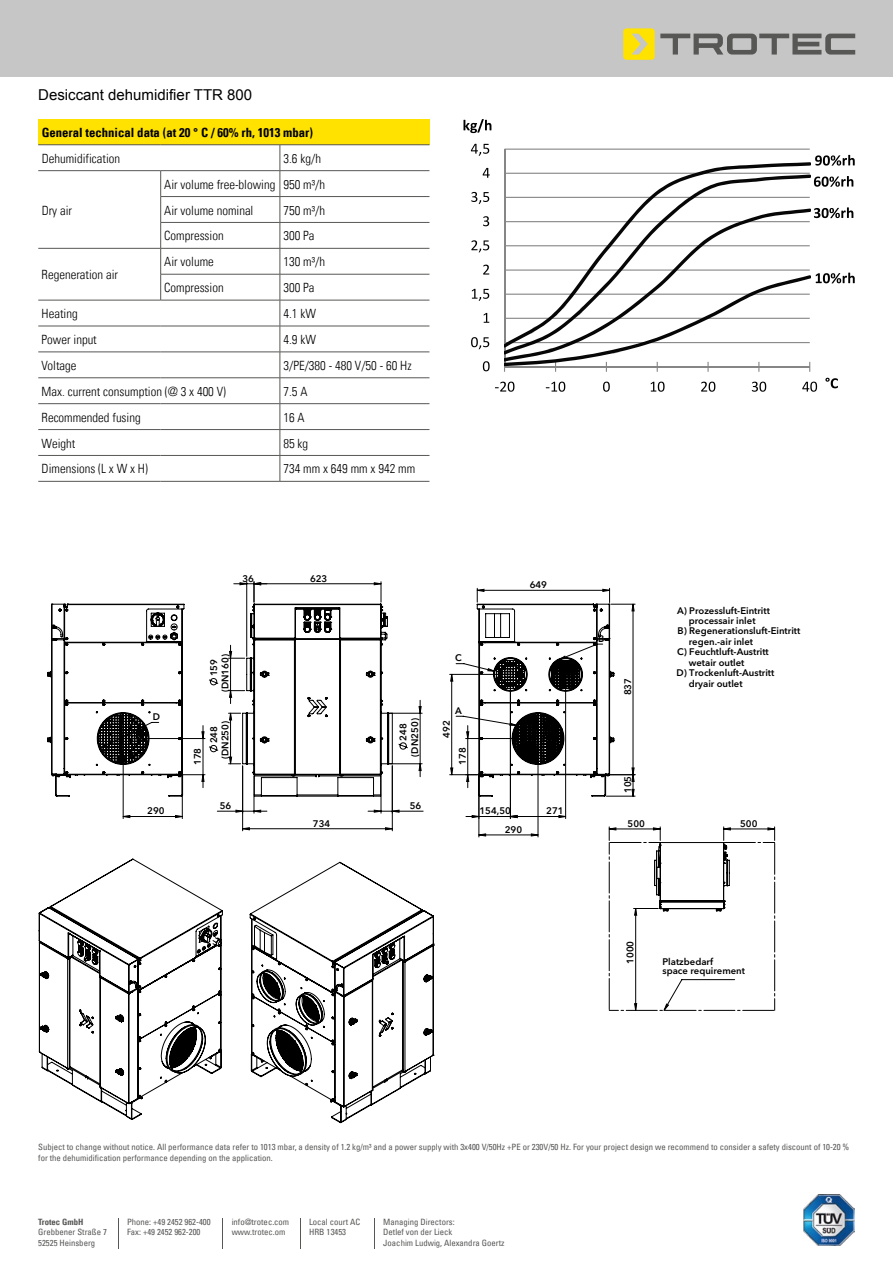
<style>
.page{position:relative;width:893px;height:1263px;background:#fff}
.page>*{position:absolute;margin:0;border:0;box-sizing:border-box;transform-origin:0 0}
.t1{font:15px "Arial";color:#000}
.t2{font:12.75px/26px "Univers Com 47 Light Cond";color:#000}
.t3{font:12.75px "Univers Com 67 Bold Cond";color:#000}
.t4{font:600 9.45px/11.4px "Avenir Next W1 G";color:#000}
.t5{font:condensed 8.7px/10.5px "Univers Com 57";color:#575756}
.t6{font:8.7px "Univers Com 67 Bold Cond";color:#575756}
</style>
<div class="page">
<div style="left:38px;top:119px;width:391px;height:26px;background:#ffe200"></div>
<svg style="left:160px;top:171px;width:1px;height:129px"></svg>
<svg style="left:280px;top:145px;width:1px;height:336px"></svg>
<hr style="left:38px;top:144px;width:123px;height:1px;background:#575756">
<hr style="left:161px;top:144px;width:119px;height:1px;background:#575756">
<hr style="left:280px;top:144px;width:149px;height:1px;background:#575756">
<hr style="left:38px;top:170px;width:123px;height:1px;background:#575756">
<hr style="left:161px;top:170px;width:119px;height:1px;background:#575756">
<hr style="left:280px;top:170px;width:149px;height:1px;background:#575756">
<hr style="left:160px;top:196px;width:120px;height:1px;background:#575756">
<hr style="left:280px;top:196px;width:149px;height:1px;background:#575756">
<hr style="left:160px;top:222px;width:120px;height:1px;background:#575756">
<hr style="left:280px;top:222px;width:149px;height:1px;background:#575756">
<hr style="left:38px;top:248px;width:123px;height:1px;background:#575756">
<hr style="left:161px;top:248px;width:119px;height:1px;background:#575756">
<hr style="left:280px;top:248px;width:149px;height:1px;background:#575756">
<hr style="left:160px;top:274px;width:120px;height:1px;background:#575756">
<hr style="left:280px;top:274px;width:149px;height:1px;background:#575756">
<hr style="left:38px;top:300px;width:123px;height:1px;background:#575756">
<hr style="left:161px;top:300px;width:119px;height:1px;background:#575756">
<hr style="left:280px;top:300px;width:149px;height:1px;background:#575756">
<hr style="left:38px;top:326px;width:123px;height:1px;background:#575756">
<hr style="left:161px;top:326px;width:119px;height:1px;background:#575756">
<hr style="left:280px;top:326px;width:149px;height:1px;background:#575756">
<hr style="left:38px;top:352px;width:123px;height:1px;background:#575756">
<hr style="left:161px;top:352px;width:119px;height:1px;background:#575756">
<hr style="left:280px;top:352px;width:149px;height:1px;background:#575756">
<hr style="left:38px;top:377px;width:123px;height:1px;background:#575756">
<hr style="left:161px;top:377px;width:119px;height:1px;background:#575756">
<hr style="left:280px;top:377px;width:149px;height:1px;background:#575756">
<hr style="left:38px;top:403px;width:123px;height:1px;background:#575756">
<hr style="left:161px;top:403px;width:119px;height:1px;background:#575756">
<hr style="left:280px;top:403px;width:149px;height:1px;background:#575756">
<hr style="left:38px;top:429px;width:123px;height:1px;background:#575756">
<hr style="left:161px;top:429px;width:119px;height:1px;background:#575756">
<hr style="left:280px;top:429px;width:149px;height:1px;background:#575756">
<hr style="left:38px;top:455px;width:123px;height:1px;background:#575756">
<hr style="left:161px;top:455px;width:119px;height:1px;background:#575756">
<hr style="left:280px;top:455px;width:149px;height:1px;background:#575756">
<hr style="left:280px;top:481px;width:149px;height:1px;background:#575756">
<hr style="left:38px;top:481px;width:123px;height:1px;background:#575756">
<hr style="left:161px;top:481px;width:119px;height:1px;background:#575756">
<hr style="left:504px;top:149px;width:306px;height:1px;background:#878686">
<hr style="left:504px;top:149px;width:1px;height:218px;background:#878686">
<svg style="left:505px;top:162px;width:306px;height:111px"></svg>
<svg style="left:483px;top:361px;width:7px;height:10px"></svg>
<svg style="left:471px;top:337px;width:18px;height:12px"></svg>
<svg style="left:484px;top:313px;width:5px;height:10px"></svg>
<svg style="left:472px;top:289px;width:17px;height:12px"></svg>
<svg style="left:483px;top:265px;width:6px;height:10px"></svg>
<svg style="left:471px;top:240px;width:18px;height:12px"></svg>
<svg style="left:483px;top:216px;width:6px;height:10px"></svg>
<svg style="left:471px;top:192px;width:18px;height:12px"></svg>
<svg style="left:483px;top:168px;width:7px;height:10px"></svg>
<svg style="left:471px;top:144px;width:18px;height:12px"></svg>
<svg style="left:495px;top:382px;width:19px;height:10px"></svg>
<svg style="left:546px;top:382px;width:19px;height:10px"></svg>
<svg style="left:603px;top:382px;width:7px;height:10px"></svg>
<svg style="left:651px;top:382px;width:14px;height:10px"></svg>
<svg style="left:701px;top:382px;width:14px;height:10px"></svg>
<svg style="left:752px;top:382px;width:14px;height:10px"></svg>
<svg style="left:802px;top:382px;width:15px;height:10px"></svg>
<svg style="left:463px;top:119px;width:28px;height:14px"></svg>
<svg style="left:825px;top:378px;width:13px;height:10px"></svg>
<svg style="left:815px;top:155px;width:40px;height:11px"></svg>
<svg style="left:814px;top:176px;width:39px;height:11px"></svg>
<svg style="left:814px;top:207px;width:39px;height:11px"></svg>
<svg style="left:504px;top:273px;width:351px;height:99px"></svg>
<svg style="left:242px;top:827px;width:151px;height:3px"></svg>
<svg style="left:123px;top:810px;width:443px;height:8px"></svg>
<svg style="left:478px;top:833px;width:60px;height:3px"></svg>
<svg style="left:201px;top:582px;width:434px;height:215px"></svg>
<svg style="left:47px;top:603px;width:138px;height:194px"></svg>
<svg style="left:249px;top:862px;width:185px;height:261px"></svg>
<svg style="left:39px;top:858px;width:184px;height:262px"></svg>
<svg style="left:609px;top:827px;width:166px;height:184px"></svg>
<div style="left:0;top:0;width:893px;height:77px;background:#c6c6c6"></div>
<svg style="left:623px;top:28px;width:232px;height:32px"></svg>
<img style="left:803px;top:1194px;width:52px;height:51px">
<hr style="left:374px;top:1218px;width:1px;height:30px;background:#575756">
<hr style="left:222px;top:1218px;width:1px;height:30px;background:#575756">
<hr style="left:118px;top:1218px;width:1px;height:30px;background:#575756">
<hr style="left:300px;top:1218px;width:1px;height:30px;background:#575756">
<h1 class="t1" style="left:38px;top:85px;width:215px">Desiccant dehumidifier TTR 800</h1>
<h2 class="t3" style="left:42px;top:124px;width:273px">General technical data (at 20 ° C / 60% rh, 1013 mbar)</h2>
<h2 class="t2" style="left:42px;top:145px;width:80px">Dehumidification</h2>
<h2 class="t2" style="left:283px;top:145px;width:39px">3.6 kg/h</h2>
<h2 class="t2" style="left:42px;top:197px;width:32px">Dry air</h2>
<h2 class="t2" style="left:164px;top:171px;width:162px">Air volume free-blowing 950 m³/h<br>Air volume nominal</h2>
<h2 class="t2" style="left:283px;top:197px;width:43px">750 m³/h</h2>
<h2 class="t2" style="left:42px;top:262px;width:78px">Regeneration air</h2>
<h2 class="t2" style="left:164px;top:223px;width:61px">Compression</h2>
<h2 class="t2" style="left:283px;top:223px;width:33px">300 Pa</h2>
<h2 class="t2" style="left:164px;top:249px;width:51px">Air volume</h2>
<h2 class="t2" style="left:283px;top:249px;width:43px">130 m³/h</h2>
<h2 class="t2" style="left:164px;top:275px;width:61px">Compression</h2>
<h2 class="t2" style="left:283px;top:275px;width:33px">300 Pa</h2>
<h2 class="t2" style="left:42px;top:301px;width:38px">Heating</h2>
<h2 class="t2" style="left:283px;top:301px;width:34px">4.1 kW</h2>
<h2 class="t2" style="left:42px;top:326px;width:57px">Power input</h2>
<h2 class="t2" style="left:283px;top:326px;width:34px">4.9 kW</h2>
<h2 class="t2" style="left:42px;top:352px;width:36px">Voltage</h2>
<h2 class="t2" style="left:283px;top:352px;width:130px">3/PE/380 - 480 V/50 - 60 Hz</h2>
<h2 class="t2" style="left:42px;top:378px;width:186px">Max. current consumption (@ 3 x 400 V)</h2>
<h2 class="t2" style="left:283px;top:378px;width:26px">7.5 A</h2>
<h2 class="t2" style="left:42px;top:404px;width:101px">Recommended fusing</h2>
<h2 class="t2" style="left:283px;top:404px;width:23px">16 A</h2>
<h2 class="t2" style="left:42px;top:430px;width:35px">Weight</h2>
<h2 class="t2" style="left:283px;top:430px;width:26px">85 kg</h2>
<h2 class="t2" style="left:42px;top:456px;width:108px">Dimensions (L x W x H)</h2>
<h2 class="t2" style="left:283px;top:456px;width:133px">734 mm x 649 mm x 942 mm</h2>
<p class="t4" style="left:153px;top:711px;width:9px">D</p>
<p class="t4" style="left:147px;top:805px;width:19px">290</p>
<p class="t4" style="left:242px;top:573px;width:13px">36</p>
<p class="t4" style="left:310px;top:573px;width:19px">623</p>
<p class="t4" style="left:192px;top:765px;width:19px;rotate:-90deg">178</p>
<p class="t4" style="left:208px;top:692px;width:40px;text-indent:16px;rotate:-90deg">159 (DN160)</p>
<p class="t4" style="left:208px;top:759px;width:40px;text-indent:16px;rotate:-90deg">248 (DN250)</p>
<p class="t4" style="left:220px;top:800px;width:13px">56</p>
<p class="t4" style="left:313px;top:818px;width:19px">734</p>
<p class="t4" style="left:530px;top:579px;width:19px">649</p>
<p class="t4" style="left:398px;top:757px;width:40px;text-indent:16px;rotate:-90deg">248 (DN250)</p>
<p class="t4" style="left:410px;top:800px;width:13px">56</p>
<p class="t4" style="left:455px;top:652px;width:8px">C</p>
<p class="t4" style="left:455px;top:705px;width:8px">A</p>
<p class="t4" style="left:441px;top:738px;width:19px;rotate:-90deg">492</p>
<p class="t4" style="left:457px;top:765px;width:19px;rotate:-90deg">178</p>
<p class="t4" style="left:479px;top:805px;width:33px">154,50</p>
<p class="t4" style="left:546px;top:805px;width:19px">271</p>
<p class="t4" style="left:505px;top:824px;width:19px">290</p>
<p class="t4" style="left:598px;top:633px;width:8px">B</p>
<p class="t4" style="left:622px;top:695px;width:19px;rotate:-90deg">837</p>
<p class="t4" style="left:677px;top:604px;width:94px">A) Prozessluft-Eintritt</p>
<p class="t4" style="left:689px;top:615px;width:68px">processair inlet</p>
<p class="t4" style="left:678px;top:625px;width:124px">B) Regenerationsluft-Eintritt</p>
<p class="t4" style="left:689px;top:636px;width:66px">regen.-air inlet</p>
<p class="t4" style="left:677px;top:646px;width:93px">C) Feuchtluft-Austritt</p>
<p class="t4" style="left:689px;top:657px;width:57px">wetair outlet</p>
<p class="t4" style="left:676px;top:667px;width:99px">D) Trockenluft-Austritt</p>
<p class="t4" style="left:689px;top:678px;width:55px">dryair outlet</p>
<p class="t4" style="left:622px;top:793px;width:19px;rotate:-90deg">105</p>
<p class="t4" style="left:627px;top:818px;width:19px">500</p>
<p class="t4" style="left:740px;top:818px;width:19px">500</p>
<p class="t4" style="left:625px;top:964px;width:25px;rotate:-90deg">1000</p>
<p class="t4" style="left:662px;top:957px;width:84px;line-height:9.3px">Platzbedarf<br>space requirement</p>
<p class="t5" style="left:38px;top:1142px;width:813px">Subject to change without notice. All performance data refer to 1013 mbar, a density of 1.2 kg/m³ and a power supply with 3x400 V/50Hz +PE or 230V/50 Hz. For your project design we recommend to consider a safety discount of 10-20 % for the dehumidification performance depending on the application.</p>
<p class="t6" style="left:38px;top:1216px;width:47px">Trotec GmbH</p>
<p class="t5" style="left:38px;top:1226px;width:70px">Grebbener Straße 7<br>52525 Heinsberg</p>
<p class="t5" style="left:127px;top:1216px;width:85px">Phone: +49 2452 962-400<br>Fax: +49 2452 962-200</p>
<p class="t5" style="left:309px;top:1216px;width:53px">Local court AC<br>HRB 13453</p>
<p class="t5" style="left:383px;top:1216px;width:123px">Managing Directors:<br>Detlef von der Lieck<br>Joachim Ludwig, Alexandra Goertz</p>
<p class="t5" style="left:232px;top:1216px;width:59px">info@trotec.com www.trotec.om</p>
</div>
